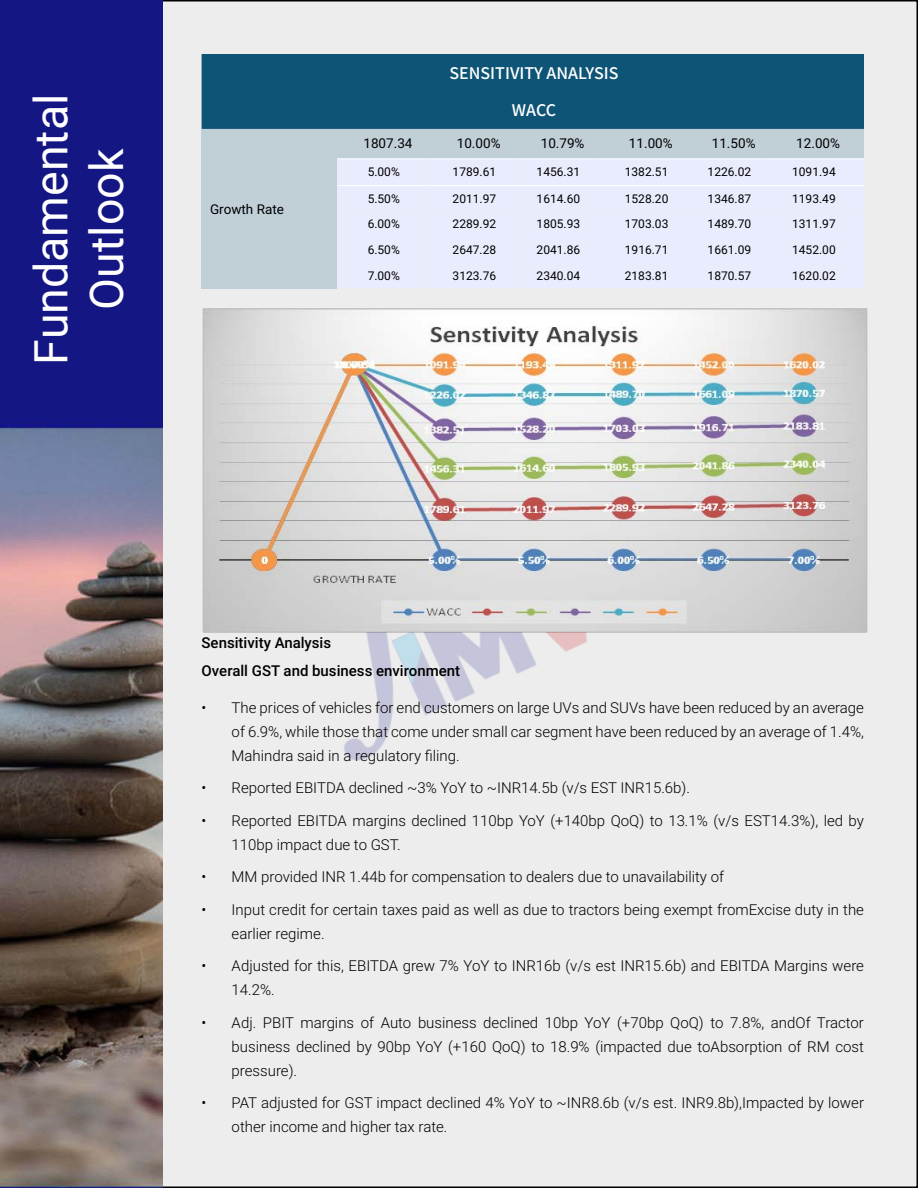
<style>
.page{position:relative;width:918px;height:1188px;background:#fff}
.page>*{position:absolute;margin:0;border:0;box-sizing:border-box;transform-origin:0 0}
.t1{font:46.5px/55.8px "Roboto";color:#fff;text-align:center}
.t2{font:500 18px/37.5px "Mada";color:#fff;text-align:center}
.t3{font:300 15px/24px "Roboto";color:#000}
.t4{font:500 15px/28.2px "Roboto";color:#000}
.t5{font:13.5px "Roboto";color:#000}
.t6{font:12px "Roboto";color:#000}
</style>
<div class="page">
<div style="left:1px;top:1px;width:916px;height:1186px;background:#ededee"></div>
<img style="left:344px;top:633px;width:243px;height:128px">
<img style="left:0;top:0;width:162px;height:1188px">
<div style="left:202px;top:54px;width:662px;height:75px;background:#0e5476"></div>
<div style="left:202px;top:129px;width:135px;height:159px;background:#c1cfd7"></div>
<div style="left:337px;top:129px;width:93px;height:30px;background:#c1cfd7"></div>
<div style="left:430px;top:129px;width:89px;height:30px;background:#c1cfd7"></div>
<div style="left:519px;top:129px;width:79px;height:30px;background:#c1cfd7"></div>
<div style="left:598px;top:129px;width:97px;height:30px;background:#c1cfd7"></div>
<div style="left:695px;top:129px;width:69px;height:30px;background:#c1cfd7"></div>
<div style="left:764px;top:129px;width:100px;height:30px;background:#c1cfd7"></div>
<div style="left:337px;top:160px;width:527px;height:128px;background:#e9ecfd"></div>
<hr style="left:337px;top:159px;width:93px;height:1px;background:#fff">
<hr style="left:430px;top:159px;width:89px;height:1px;background:#fff">
<hr style="left:519px;top:159px;width:79px;height:1px;background:#fff">
<hr style="left:598px;top:159px;width:97px;height:1px;background:#fff">
<hr style="left:695px;top:159px;width:69px;height:1px;background:#fff">
<hr style="left:764px;top:159px;width:100px;height:1px;background:#fff">
<hr style="left:337px;top:185px;width:93px;height:1px;background:#fff">
<hr style="left:430px;top:185px;width:89px;height:1px;background:#fff">
<hr style="left:519px;top:185px;width:79px;height:1px;background:#fff">
<hr style="left:598px;top:185px;width:97px;height:1px;background:#fff">
<hr style="left:695px;top:185px;width:69px;height:1px;background:#fff">
<hr style="left:764px;top:185px;width:100px;height:1px;background:#fff">
<img style="left:203px;top:309px;width:664px;height:324px">
<h1 class="t1" style="left:21px;top:365px;width:272px;rotate:-90deg">Fundamental<br>Outlook</h1>
<p class="t5" style="left:210px;top:199px;width:75px">Growth Rate</p>
<p class="t2" style="left:449px;top:55px;width:171px">SENSITIVITY ANALYSIS<br>WACC</p>
<p class="t5" style="left:363px;top:133px;width:51px">1807.34</p>
<p class="t5" style="left:457px;top:133px;width:45px">10.00%</p>
<p class="t5" style="left:541px;top:133px;width:45px">10.79%</p>
<p class="t5" style="left:629px;top:133px;width:45px">11.00%</p>
<p class="t5" style="left:712px;top:133px;width:45px">11.50%</p>
<p class="t5" style="left:796px;top:133px;width:45px">12.00%</p>
<p class="t6" style="left:368px;top:164px;width:34px">5.00%</p>
<p class="t6" style="left:453px;top:164px;width:45px">1789.61</p>
<p class="t6" style="left:537px;top:164px;width:45px">1456.31</p>
<p class="t6" style="left:625px;top:164px;width:45px">1382.51</p>
<p class="t6" style="left:708px;top:164px;width:45px">1226.02</p>
<p class="t6" style="left:792px;top:164px;width:45px">1091.94</p>
<p class="t6" style="left:368px;top:190px;width:34px">5.50%</p>
<p class="t6" style="left:453px;top:190px;width:45px">2011.97</p>
<p class="t6" style="left:537px;top:190px;width:45px">1614.60</p>
<p class="t6" style="left:625px;top:190px;width:45px">1528.20</p>
<p class="t6" style="left:708px;top:190px;width:45px">1346.87</p>
<p class="t6" style="left:792px;top:190px;width:45px">1193.49</p>
<p class="t6" style="left:368px;top:215px;width:34px">6.00%</p>
<p class="t6" style="left:453px;top:215px;width:45px">2289.92</p>
<p class="t6" style="left:537px;top:215px;width:45px">1805.93</p>
<p class="t6" style="left:625px;top:215px;width:45px">1703.03</p>
<p class="t6" style="left:708px;top:215px;width:45px">1489.70</p>
<p class="t6" style="left:792px;top:215px;width:45px">1311.97</p>
<p class="t6" style="left:368px;top:241px;width:34px">6.50%</p>
<p class="t6" style="left:453px;top:241px;width:45px">2647.28</p>
<p class="t6" style="left:537px;top:241px;width:45px">2041.86</p>
<p class="t6" style="left:625px;top:241px;width:45px">1916.71</p>
<p class="t6" style="left:708px;top:241px;width:45px">1661.09</p>
<p class="t6" style="left:792px;top:241px;width:45px">1452.00</p>
<p class="t6" style="left:368px;top:267px;width:34px">7.00%</p>
<p class="t6" style="left:453px;top:267px;width:45px">3123.76</p>
<p class="t6" style="left:537px;top:267px;width:45px">2340.04</p>
<p class="t6" style="left:625px;top:267px;width:45px">2183.81</p>
<p class="t6" style="left:708px;top:267px;width:45px">1870.57</p>
<p class="t6" style="left:792px;top:267px;width:45px">1620.02</p>
<p class="t4" style="left:202px;top:628px;width:260px">Sensitivity Analysis<br>Overall GST and business environment</p>
<p class="t3" style="left:232px;top:695px;width:634px;text-align:justify;text-indent:-30px">• The prices of vehicles for end customers on large UVs and SUVs have been reduced by an average of 6.9%, while those that come under small car segment have been reduced by an average of 1.4%, Mahindra said in a regulatory filing.</p>
<p class="t3" style="left:202px;top:775px;width:490px">• Reported EBITDA declined ~3% YoY to ~INR14.5b (v/s EST INR15.6b).</p>
<p class="t3" style="left:232px;top:808px;width:634px;text-indent:-30px">• Reported EBITDA margins declined 110bp YoY (+140bp QoQ) to 13.1% (v/s EST14.3%), led by<br>110bp impact due to GST.</p>
<p class="t3" style="left:202px;top:864px;width:524px">• MM provided INR 1.44b for compensation to dealers due to unavailability of</p>
<p class="t3" style="left:232px;top:897px;width:634px;text-indent:-30px">• Input credit for certain taxes paid as well as due to tractors being exempt fromExcise duty in the earlier regime.</p>
<p class="t3" style="left:232px;top:953px;width:634px;text-indent:-30px">• Adjusted for this, EBITDA grew 7% YoY to INR16b (v/s est INR15.6b) and EBITDA Margins were<br>14.2%.</p>
<p class="t3" style="left:232px;top:1010px;width:634px;text-align:justify;text-indent:-30px">• Adj. PBIT margins of Auto business declined 10bp YoY (+70bp QoQ) to 7.8%, andOf Tractor business declined by 90bp YoY (+160 QoQ) to 18.9% (impacted due toAbsorption of RM cost pressure).</p>
<p class="t3" style="left:232px;top:1090px;width:634px;text-indent:-30px">• PAT adjusted for GST impact declined 4% YoY to ~INR8.6b (v/s est. INR9.8b),Impacted by lower other income and higher tax rate.</p>
</div>
